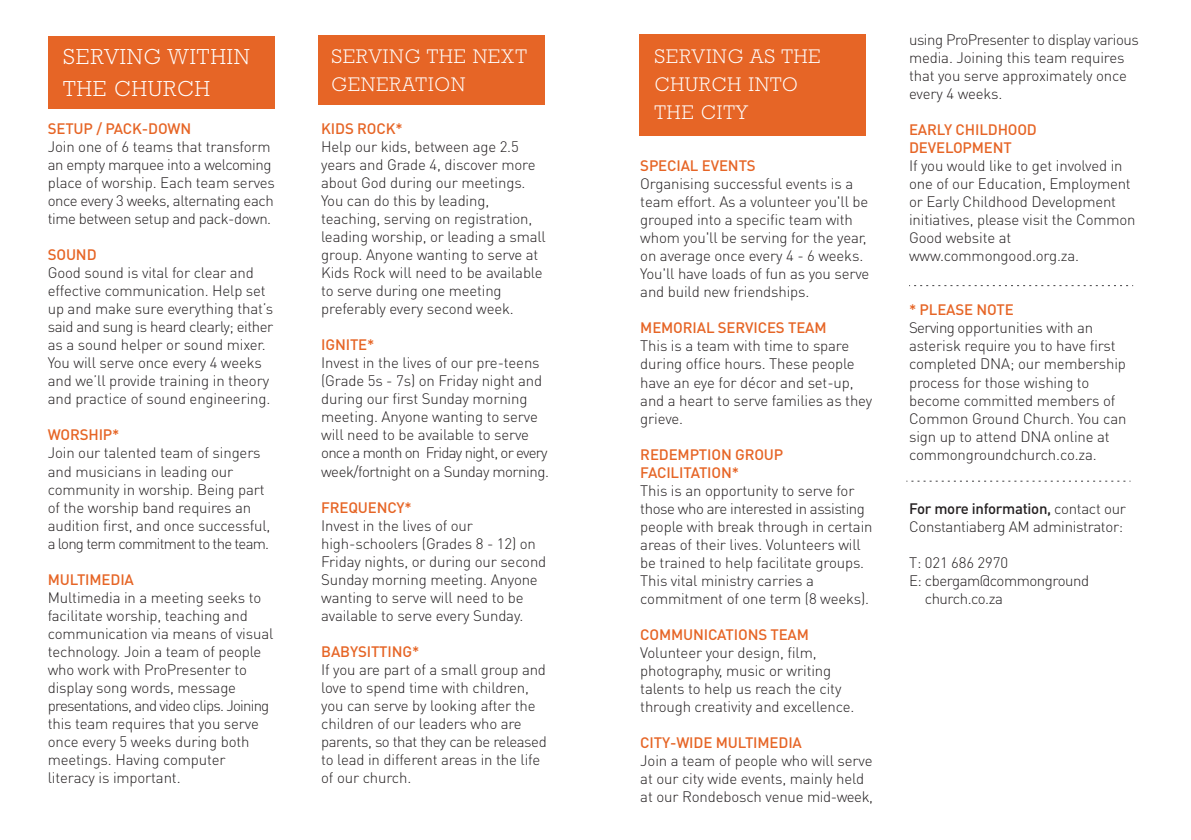
<style>
.page{position:relative;width:1191px;height:840px;background:#fff}
.page>*{position:absolute;margin:0;border:0;box-sizing:border-box;transform-origin:0 0}
.t1{font:300 22px/32px "Rockwell";letter-spacing:.05em;color:#fff}
.t2{font:300 20px/28px "Rockwell";letter-spacing:.05em;color:#fff}
.t3{font:300 15px/18px "DIN Pro";letter-spacing:-.01em;color:#231f20}
.t4{font:500 15px/18px "DIN Pro";letter-spacing:-.01em;color:#e66526}
.t5{font:300 15px/18px "DIN Pro";letter-spacing:-.03em;color:#231f20}
.s1{font-weight:500}
</style>
<div class="page">
<div style="left:48px;top:36px;width:226px;height:72px;background:#e66526"></div>
<div style="left:318px;top:35px;width:226px;height:69px;background:#e66526"></div>
<div style="left:639px;top:34px;width:226px;height:101px;background:#e66526"></div>
<svg style="left:909px;top:285px;width:224px;height:1px"></svg>
<svg style="left:906px;top:480px;width:224px;height:1px"></svg>
<h1 class="t1" style="left:63px;top:40px;width:188px">SERVING WITHIN<br>THE CHURCH</h1>
<p class="t4" style="left:48px;top:119px;width:145px">SETUP / PACK-DOWN</p>
<p class="t5" style="left:48px;top:137px;width:229px">Join one of 6 teams that transform an empty marquee into a welcoming place of worship. Each team serves once every 3 weeks, alternating each time between setup and pack-down.</p>
<p class="t4" style="left:48px;top:245px;width:50px">SOUND</p>
<p class="t3" style="left:48px;top:263px;width:227px">Good sound is vital for clear and effective communication. Help set up and make sure everything that’s said and sung is heard clearly; either as a sound helper or sound mixer.<br>You will serve once every 4 weeks and we’ll provide training in theory and practice of sound engineering.</p>
<p class="t4" style="left:48px;top:425px;width:73px">WORSHIP*</p>
<p class="t3" style="left:48px;top:443px;width:224px">Join our talented team of singers and musicians in leading our community in worship. Being part of the worship band requires an audition first, and once successful, a long term commitment to the team.</p>
<p class="t4" style="left:48px;top:569px;width:88px">MULTIMEDIA</p>
<p class="t3" style="left:48px;top:587px;width:227px">Multimedia in a meeting seeks to facilitate worship, teaching and communication via means of visual technology. Join a team of people who work with ProPresenter to display song words, message presentations, and video clips. Joining this team requires that you serve once every 5 weeks during both meetings. Having computer literacy is important.</p>
<h2 class="t2" style="left:331px;top:42px;width:197px">SERVING THE NEXT<br>GENERATION</h2>
<h2 class="t2" style="left:654px;top:43px;width:168px">SERVING AS THE<br>CHURCH INTO<br>THE CITY</h2>
<p class="t4" style="left:321px;top:119px;width:83px">KIDS ROCK*</p>
<p class="t3" style="left:321px;top:137px;width:226px">Help our kids, between age 2.5 years and Grade 4, discover more about God during our meetings.<br>You can do this by leading, teaching, serving on registration, leading worship, or leading a small group. Anyone wanting to serve at<br>Kids Rock will need to be available to serve during one meeting preferably every second week.</p>
<p class="t4" style="left:321px;top:335px;width:55px">IGNITE*</p>
<p class="t3" style="left:321px;top:353px;width:229px">Invest in the lives of our pre-teens (Grade 5s - 7s) on Friday night and during our first Sunday morning meeting. Anyone wanting to serve will need to be available to serve once a month on Friday night, or every week/fortnight on a Sunday morning.</p>
<p class="t4" style="left:321px;top:497px;width:92px">FREQUENCY*</p>
<p class="t3" style="left:321px;top:515px;width:227px">Invest in the lives of our high-schoolers (Grades 8 - 12) on<br>Friday nights, or during our second<br>Sunday morning meeting. Anyone wanting to serve will need to be available to serve every Sunday.</p>
<p class="t4" style="left:321px;top:641px;width:100px">BABYSITTING*</p>
<p class="t3" style="left:321px;top:659px;width:227px">If you are part of a small group and love to spend time with children, you can serve by looking after the children of our leaders who are parents, so that they can be released to lead in different areas in the life of our church.</p>
<p class="t4" style="left:640px;top:156px;width:117px">SPECIAL EVENTS</p>
<p class="t3" style="left:640px;top:174px;width:231px">Organising successful events is a team effort. As a volunteer you'll be grouped into a specific team with whom you'll be serving for the year, on average once every 4 - 6 weeks.<br>You'll have loads of fun as you serve and build new friendships.</p>
<p class="t4" style="left:640px;top:318px;width:188px">MEMORIAL SERVICES TEAM</p>
<p class="t3" style="left:640px;top:336px;width:233px">This is a team with time to spare during office hours. These people have an eye for décor and set-up, and a heart to serve families as they grieve.</p>
<p class="t4" style="left:640px;top:444px;width:145px">REDEMPTION GROUP<br>FACILITATION*</p>
<p class="t3" style="left:640px;top:480px;width:234px">This is an opportunity to serve for those who are interested in assisting people with break through in certain areas of their lives. Volunteers will be trained to help facilitate groups.<br>This vital ministry carries a commitment of one term (8 weeks).</p>
<p class="t4" style="left:640px;top:624px;width:170px">COMMUNICATIONS TEAM</p>
<p class="t3" style="left:640px;top:642px;width:216px">Volunteer your design, film, photography, music or writing talents to help us reach the city through creativity and excellence.</p>
<p class="t4" style="left:640px;top:732px;width:163px">CITY-WIDE MULTIMEDIA</p>
<p class="t3" style="left:640px;top:750px;width:234px">Join a team of people who will serve at our city wide events, mainly held at our Rondebosch venue mid-week,</p>
<p class="t3" style="left:909px;top:30px;width:231px">using ProPresenter to display various media. Joining this team requires that you serve approximately once every 4 weeks.</p>
<p class="t4" style="left:909px;top:120px;width:129px">EARLY CHILDHOOD<br>DEVELOPMENT</p>
<p class="t3" style="left:909px;top:156px;width:228px">If you would like to get involved in one of our Education, Employment or Early Childhood Development initiatives, please visit the Common<br>Good website at www.commongood.org.za.</p>
<p class="t4" style="left:909px;top:300px;width:106px">* PLEASE NOTE</p>
<p class="t3" style="left:909px;top:318px;width:219px">Serving opportunities with an asterisk require you to have first completed DNA; our membership process for those wishing to become committed members of<br>Common Ground Church. You can sign up to attend DNA online at commongroundchurch.co.za.</p>
<p class="t3" style="left:909px;top:498px;width:218px"><span class="s1">For more information,</span> contact our<br>Constantiaberg AM administrator:</p>
<p class="t3" style="left:909px;top:552px;width:100px">T: 021 686 2970</p>
<p class="t5" style="left:909px;top:570px;width:182px">E: cbergam@commonground</p>
<p class="t5" style="left:924px;top:588px;width:80px">church.co.za</p>
</div>
